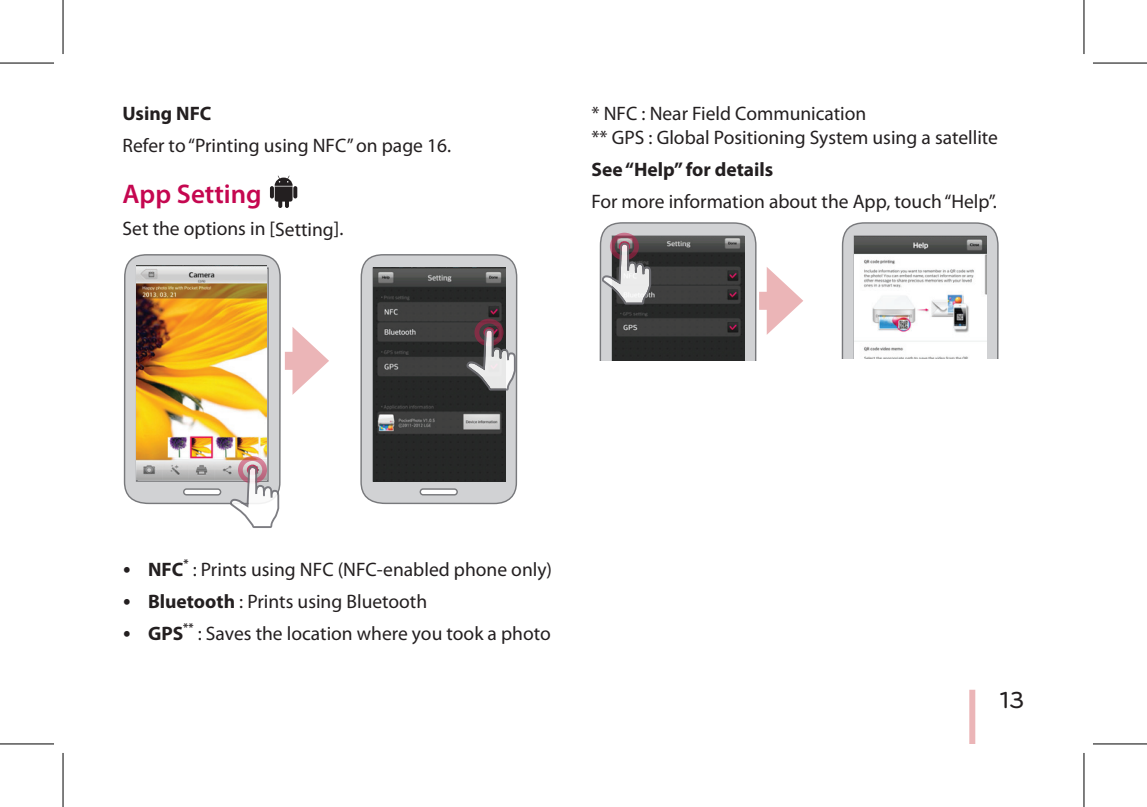
<style>
.page{position:relative;width:1147px;height:807px;background:#fff}
.page>*{position:absolute;margin:0;border:0;box-sizing:border-box;transform-origin:0 0}
.t1{font:600 27px "Myriad Pro";color:#c50750}
.t2{font:500 24px "Bryant LG";color:#231f20}
.t3{font:19.5px/31.8px "Myriad Pro";color:#231f20}
.t4{font:700 19.5px "Myriad Pro";color:#231f20}
.t5{font:700 11.4px "Myriad Pro";color:#231f20}
.s1{font-weight:700}
</style>
<div class="page">
<div style="left:969px;top:689px;width:6px;height:54px;background:#ebb5b7"></div>
<hr style="left:270px;top:186px;width:4px;height:12px;background:#231f20;border-radius:2px">
<svg style="left:293px;top:186px;width:4px;height:12px"></svg>
<svg style="left:275px;top:176px;width:17px;height:32px"></svg>
<svg style="left:124px;top:254px;width:157px;height:250px;background:#c2c3c5"></svg>
<img style="left:136px;top:266px;width:131px;height:213px">
<svg style="left:360px;top:254px;width:157px;height:250px;background:#c2c3c5"></svg>
<img style="left:373px;top:268px;width:132px;height:213px">
<div style="left:285px;top:352px;width:22px;height:18px;background:#ebb5b7"></div>
<svg style="left:292px;top:327px;width:37px;height:68px"></svg>
<div style="left:238px;top:456px;width:29px;height:27px;border:5px solid #c31e4d;border-radius:50%"></div>
<svg style="left:247px;top:464px;width:11px;height:11px"></svg>
<svg style="left:230px;top:466px;width:49px;height:62px"></svg>
<div style="left:474px;top:318px;width:29px;height:28px;border:5px solid #c31e4d;border-radius:50%"></div>
<svg style="left:466px;top:328px;width:50px;height:62px;background:#928c8e"></svg>
<svg style="left:841px;top:222px;width:157px;height:136px;background:#c9cacc"></svg>
<img style="left:855px;top:236px;width:131px;height:122px">
<div style="left:759px;top:292px;width:22px;height:18px;background:#ebb5b7"></div>
<svg style="left:766px;top:267px;width:37px;height:68px"></svg>
<svg style="left:599px;top:222px;width:157px;height:138px;background:#646364"></svg>
<svg style="left:0;top:744px;width:54px;height:1px"></svg>
<svg style="left:1093px;top:744px;width:53px;height:1px"></svg>
<hr style="left:0;top:62px;width:54px;height:2px;background:#000">
<hr style="left:1092px;top:62px;width:54px;height:2px;background:#000">
<hr style="left:0;top:743px;width:54px;height:1px;background:#000">
<hr style="left:1092px;top:743px;width:54px;height:1px;background:#000">
<hr style="left:62px;top:0;width:2px;height:54px;background:#000">
<hr style="left:62px;top:752px;width:2px;height:54px;background:#000">
<hr style="left:1083px;top:0;width:1px;height:54px;background:#000">
<hr style="left:1083px;top:752px;width:1px;height:54px;background:#000">
<p class="t4" style="left:123px;top:101px;width:90px">Using NFC</p>
<p class="t3" style="left:123px;top:129px;width:330px">Refer to “Printing using NFC” on page 16.</p>
<h1 class="t1" style="left:123px;top:177px;width:141px">App Setting</h1>
<p class="t3" style="left:123px;top:212px;width:222px">Set the options in [Setting].</p>
<p class="t3" style="left:591px;top:102px;width:408px;line-height:23.4px">* NFC : Near Field Communication<br>** GPS : Global Positioning System using a satellite</p>
<p class="t4" style="left:591px;top:156px;width:183px">See “Help” for details</p>
<p class="t3" style="left:591px;top:185px;width:407px">For more information about the App, touch “Help”.</p>
<p class="t5" style="left:183px;top:555px;width:7px">*</p>
<p class="t3" style="left:148px;top:553px;width:405px;text-indent:45px">: Prints using NFC (NFC-enabled phone only)<br><span class="s1">Bluetooth</span> : Prints using Bluetooth<br><span class="s1">GPS</span></p>
<p class="t4" style="left:148px;top:556px;width:37px">NFC</p>
<p class="t5" style="left:183px;top:619px;width:12px">**</p>
<p class="t3" style="left:198px;top:617px;width:354px">: Saves the location where you took a photo</p>
<p class="t2" style="left:999px;top:685px;width:26px">13</p>
</div>
